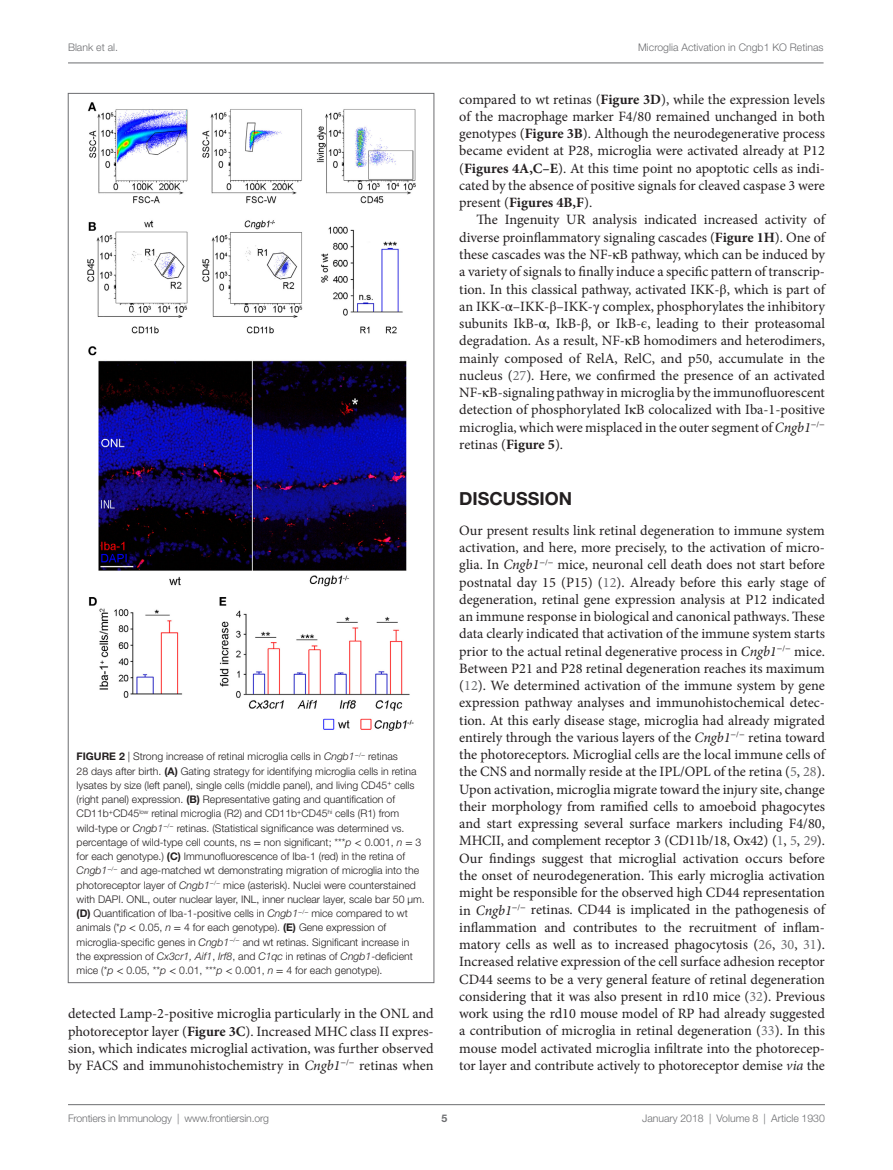
<style>
.page{position:relative;width:893px;height:1170px;background:#fff}
.page>*{position:absolute;margin:0;border:0;box-sizing:border-box;transform-origin:0 0}
.t1{font:700 18px "Helvetica Neue LT Std";color:#231f20}
.t2{font:14.25px/17.2px "Minion Pro";letter-spacing:-.005em;color:#231f20;text-align:justify}
.t3{font:300 10.5px/14.2px "Helvetica Neue LT Std";color:#231f20}
.t4{font:300 10.5px "Helvetica Neue LT Std";color:#6c6d70}
.t5{font:700 10.5px "Helvetica Neue LT Std";color:#6c6d70}
.s1{font-weight:700}
.s2{font-style:italic}
.s3{font-family:"STIX General";font-weight:400}
.s4{font-family:"STIX General"}
.s5{color:#6c6d70}
</style>
<div class="page">
<img style="left:87px;top:102px;width:329px;height:628px">
<hr style="left:68px;top:1104px;width:757px;height:1px;background:#6c6d70">
<hr style="left:68px;top:63px;width:755px;height:1px;background:#6c6d70">
<p class="t4" style="left:68px;top:41px;width:51px">Blank et al.</p>
<p class="t4" style="left:638px;top:41px;width:187px">Microglia Activation in Cngb1 KO Retinas</p>
<p class="t3" style="left:77px;top:749px;width:350px"><span class="s1">FIG URE 2</span> | Strong increase of retinal microglia cells in <span class="s2">Cngb1</span><sup>−</sup><sup>/</sup><sup>−</sup> retinas<br>28 days after birth. <span class="s1">(A)</span> Gating strategy for identifying microglia cells in retina lysates by size (left panel), single cells (middle panel), and living CD45<sup>+</sup> cells (right panel) expression. <span class="s1">(B)</span> Representative gating and quantification of CD11b<sup>+</sup>CD45<sup>low</sup> retinal microglia (R2) and CD11b<sup>+</sup>CD45<sup>hi</sup> cells (R1) from wild-type or <span class="s2">Cngb1</span><sup>−</sup><sup>/</sup><sup>−</sup> retinas. (Statistical significance was determined vs. percentage of wild-type cell counts, ns <span class="s3">=</span> non significant; ***<span class="s2">p</span> <span class="s3">&lt;</span> 0.001, <span class="s2">n</span> <span class="s3">=</span> 3 for each genotype.) <span class="s1">(C)</span> Immunofluorescence of Iba-1 (red) in the retina of <span class="s2">Cngb1</span><sup>−</sup><sup>/</sup><sup>−</sup> and age-matched wt demonstrating migration of microglia into the photoreceptor layer of <span class="s2">Cngb1</span><sup>−</sup><sup>/</sup><sup>−</sup> mice (asterisk). Nuclei were counterstained with DAPI. ONL, outer nuclear layer, INL, inner nuclear layer, scale bar 50 µm. <span class="s1">(D)</span> Quantification of Iba-1-positive cells in <span class="s2">Cngb1</span><sup>−</sup><sup>/</sup><sup>−</sup> mice compared to wt animals (*<span class="s2">p</span> <span class="s3">&lt;</span> 0.05, <span class="s2">n</span> <span class="s3">=</span> 4 for each genotype). <span class="s1">(E)</span> Gene expression of microglia-specific genes in <span class="s2">Cngb1</span><sup>−</sup><sup>/</sup><sup>−</sup> and wt retinas. Significant increase in the expression of <span class="s2">Cx3cr1, Aif1</span>, <span class="s2">Irf8</span>, and <span class="s2">C1qc</span> in retinas of <span class="s2">Cngb1</span>-deficient mice (*<span class="s2">p</span> <span class="s3">&lt;</span> 0.05, **<span class="s2">p</span> <span class="s3">&lt;</span> 0.01, ***<span class="s2">p</span> <span class="s3">&lt;</span> 0.001, <span class="s2">n</span> <span class="s3">=</span> 4 for each genotype).</p>
<p class="t2" style="left:68px;top:1005px;width:367px">detected Lamp-2-positive microglia particularly in the ONL and photoreceptor layer (<span class="s1">Figure 3C</span>). Increased MHC class II expres&shy;sion, which indicates microglial activation, was further observed by FACS and immunohistochemistry in <span class="s2">Cngb1</span><sup>−</sup><sup>/</sup><sup>−</sup> retinas when</p>
<p class="t2" style="left:459px;top:90px;width:367px">compared to wt retinas (<span class="s1">Figure 3D</span>), while the expression levels of the macrophage marker F4/80 remained unchanged in both genotypes (<span class="s1">Figure 3B</span>). Although the neurodegenerative process became evident at P28, microglia were activated already at P12 (<span class="s1">Figures 4A,C–E</span>). At this time point no apoptotic cells as indi&shy;cated by the absence of positive signals for cleaved caspase 3 were present (<span class="s1">Figures 4B,F</span>).</p>
<p class="t2" style="left:459px;top:211px;width:367px;text-indent:17px">The Ingenuity UR analysis indicated increased activity of diverse proinflammatory signaling cascades (<span class="s1">Figure 1H</span>). One of these cascades was the NF-<span class="s4">κ</span>B pathway, which can be induced by a variety of signals to finally induce a specific pattern of transcrip&shy;tion. In this classical pathway, activated IKK-<span class="s4">β</span>, which is part of an IKK-<span class="s4">α</span>–IKK-<span class="s4">β</span>–IKK-<span class="s4">γ</span> complex, phosphorylates the inhibitory subunits IkB-<span class="s4">α</span>, IkB-<span class="s4">β</span>, or IkB-<span class="s4">ϵ</span>, leading to their proteasomal degradation. As a result, NF-<span class="s4">κ</span>B homodimers and heterodimers, mainly composed of RelA, RelC, and p50, accumulate in the nucleus (<span class="s5">27</span>). Here, we confirmed the presence of an activated NF-<span class="s4">κ</span>B-signaling pathway in microglia by the immunofluorescent detection of phosphorylated I<span class="s4">κ</span>B colocalized with Iba-1-positive microglia, which were misplaced in the outer segment of <span class="s2">Cngb1</span><sup>−</sup><sup>/</sup><sup>− </sup>retinas (<span class="s1">Figure 5</span>).</p>
<p class="t1" style="left:459px;top:487px;width:112px">DISCUSSION</p>
<p class="t2" style="left:459px;top:521px;width:367px">Our present results link retinal degeneration to immune system activation, and here, more precisely, to the activation of micro&shy;glia. In <span class="s2">Cngb1</span><sup>−</sup><sup>/</sup><sup>−</sup> mice, neuronal cell death does not start before postnatal day 15 (P15) (<span class="s5">12</span>). Already before this early stage of degeneration, retinal gene expression analysis at P12 indicated an immune response in biological and canonical pathways. These data clearly indicated that activation of the immune system starts prior to the actual retinal degenerative process in <span class="s2">Cngb1</span><sup>−</sup><sup>/</sup><sup>−</sup> mice.<br>Between P21 and P28 retinal degeneration reaches its maximum (<span class="s5">12</span>). We determined activation of the immune system by gene expression pathway analyses and immunohistochemical detec&shy;tion. At this early disease stage, microglia had already migrated entirely through the various layers of the <span class="s2">Cngb1</span><sup>−</sup><sup>/</sup><sup>−</sup> retina toward the photoreceptors. Microglial cells are the local immune cells of the CNS and normally reside at the IPL/OPL of the retina (<span class="s5">5</span>, <span class="s5">28</span>).<br>Upon activation, microglia migrate toward the injury site, change their morphology from ramified cells to amoeboid phagocytes and start expressing several surface markers including F4/80, MHCII, and complement receptor 3 (CD11b/18, Ox42) (<span class="s5">1</span>, <span class="s5">5</span>, <span class="s5">29</span>).<br>Our findings suggest that microglial activation occurs before the onset of neurodegeneration. This early microglia activation might be responsible for the observed high CD44 representation in <span class="s2">Cngb1</span><sup>−</sup><sup>/</sup><sup>−</sup> retinas. CD44 is implicated in the pathogenesis of inflammation and contributes to the recruitment of inflam&shy;matory cells as well as to increased phagocytosis (<span class="s5">26</span>, <span class="s5">30</span>, <span class="s5">31</span>).<br>Increased relative expression of the cell surface adhesion receptor CD44 seems to be a very general feature of retinal degeneration considering that it was also present in rd10 mice (<span class="s5">32</span>). Previous work using the rd10 mouse model of RP had already suggested a contribution of microglia in retinal degeneration (<span class="s5">33</span>). In this mouse model activated microglia infiltrate into the photorecep&shy;tor layer and contribute actively to photoreceptor demise <span class="s2">via</span> the</p>
<p class="t4" style="left:68px;top:1111px;width:203px">Frontiers in Immunology | www.frontiersin.org</p>
<p class="t4" style="left:642px;top:1111px;width:184px">January 2018 | Volume 8 | Article 1930</p>
<p class="t5" style="left:441px;top:1111px;width:7px">5</p>
</div>
